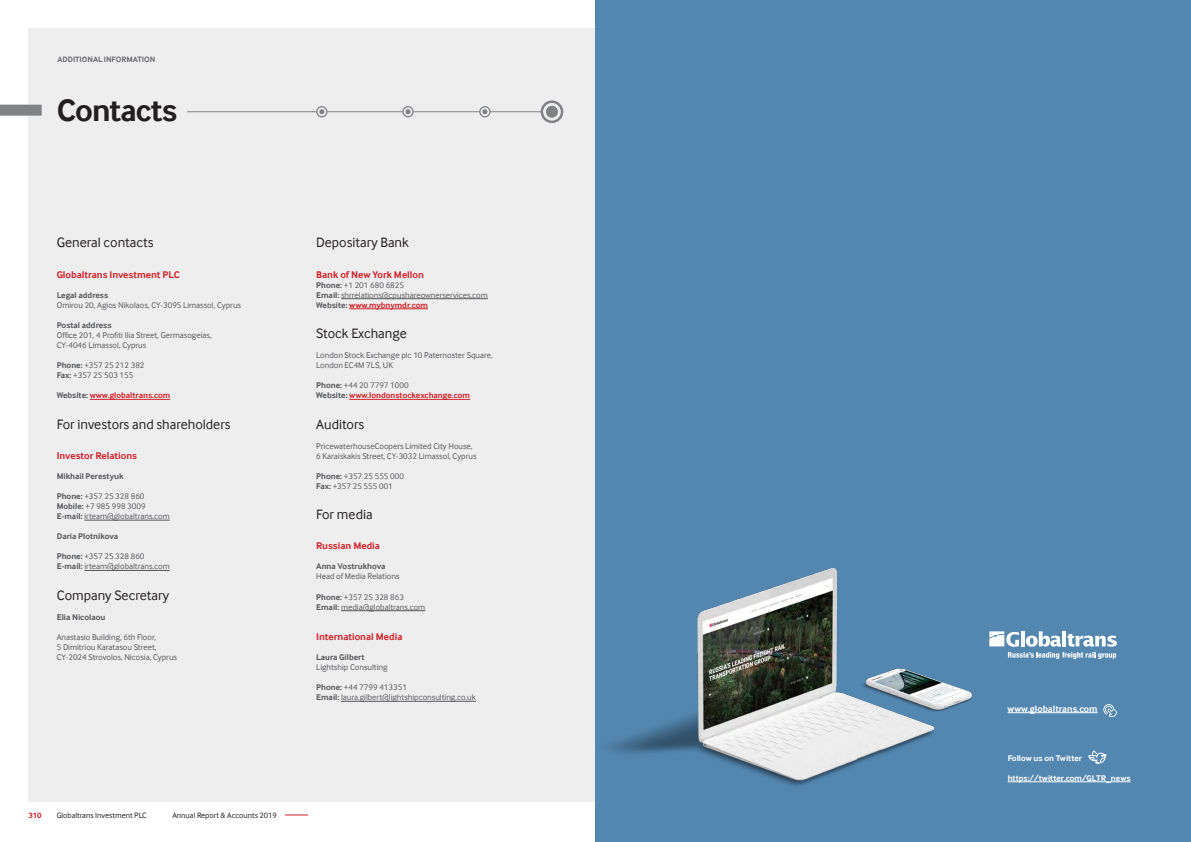
<style>
.page{position:relative;width:1191px;height:842px;background:#fff}
.page>*{position:absolute;margin:0;border:0;box-sizing:border-box;transform-origin:0 0}
.h_01{font:700 32px "Inter Face";letter-spacing:-.03em;color:#231f20}
.t1{font:14px "Inter Face";color:#231f20}
.h_03{font:700 10px "Inter Face";color:#d1232a}
.txt_lc_red_total{font:700 9.5px "Inter Face";color:#fff}
.TXT_01{font:8.5px/10.1px "Inter Face";color:#57585a}
.TXT_01-2{font:700 8.5px/10.1px "Inter Face";color:#d1232a}
.TXT_01-3{font:700 8.5px "Inter Face";color:#fff}
.TXT_01-4{font:700 8.5px "Inter Face";color:#57585a}
.t2{font:8px "Inter Face";color:#231f20}
.t3{font:700 8px "Inter Face";letter-spacing:-.005em;color:#6c6d70}
.t4{font:700 8px "Inter Face";color:#d1232a}
.s1{font-weight:700}
.s2{color:#57585a}
.s3{font-weight:700;color:#d1232a}
.s4{font-weight:400;color:#57585a}
</style>
<div class="page">
<div style="left:28px;top:28px;width:567px;height:774px;background:#eeeeef"></div>
<svg style="left:285px;top:815px;width:23px;height:1px"></svg>
<hr style="left:90px;top:399px;width:80px;height:1px;background:#d1232a">
<hr style="left:84px;top:520px;width:86px;height:1px;background:#57585a">
<hr style="left:84px;top:570px;width:86px;height:1px;background:#57585a">
<hr style="left:187px;top:111px;width:365px;height:1px;background:#808285">
<div style="left:402px;top:106px;width:12px;height:11px;border:2px solid #808285;border-radius:50%"></div>
<div style="left:404px;top:108px;width:7px;height:7px;background:#808285;border-radius:50%"></div>
<div style="left:404px;top:107px;width:8px;height:9px;border:2px solid #eeeeef;border-radius:50%"></div>
<div style="left:479px;top:106px;width:11px;height:11px;border:2px solid #808285;border-radius:50%"></div>
<div style="left:481px;top:108px;width:7px;height:7px;background:#808285;border-radius:50%"></div>
<div style="left:480px;top:107px;width:9px;height:9px;border:2px solid #eeeeef;border-radius:50%"></div>
<div style="left:317px;top:107px;width:10px;height:10px;background:#8b8d90;border-radius:50%"></div>
<div style="left:316px;top:106px;width:11px;height:11px;border:2px solid #808285;border-radius:50%"></div>
<div style="left:318px;top:108px;width:7px;height:7px;background:#808285;border-radius:50%"></div>
<div style="left:317px;top:107px;width:9px;height:9px;border:2px solid #eeeeef;border-radius:50%"></div>
<svg style="left:542px;top:102px;width:20px;height:20px"></svg>
<div style="left:540px;top:100px;width:23px;height:23px;border:3px solid #808285;border-radius:50%"></div>
<div style="left:544px;top:104px;width:15px;height:15px;background:#808285;border-radius:50%"></div>
<div style="left:543px;top:103px;width:17px;height:17px;border:3px solid #eeeeef;border-radius:50%"></div>
<div style="left:0;top:105px;width:42px;height:11px;background:#808285"></div>
<hr style="left:341px;top:299px;width:147px;height:1px;background:#57585a">
<hr style="left:349px;top:309px;width:79px;height:1px;background:#d1232a">
<hr style="left:349px;top:399px;width:121px;height:1px;background:#d1232a">
<hr style="left:341px;top:610px;width:84px;height:1px;background:#57585a">
<hr style="left:341px;top:701px;width:135px;height:1px;background:#57585a">
<div style="left:595px;top:0;width:596px;height:842px;background:#5487b0"></div>
<img style="left:609px;top:567px;width:437px;height:219px">
<svg style="left:989px;top:631px;width:128px;height:28px"></svg>
<hr style="left:1007px;top:712px;width:90px;height:1px;background:#fff">
<svg style="left:1103px;top:704px;width:14px;height:13px"></svg>
<hr style="left:1007px;top:782px;width:123px;height:1px;background:#fff">
<svg style="left:1088px;top:750px;width:19px;height:14px"></svg>
<p class="t3" style="left:57px;top:55px;width:99px">ADDITIONAL INFORMATION</p>
<p class="h_01" style="left:57px;top:92px;width:122px">Contacts</p>
<p class="t1" style="left:57px;top:235px;width:98px">General contacts</p>
<p class="h_03" style="left:57px;top:268px;width:125px">Globaltrans Investment PLC</p>
<p class="TXT_01" style="left:57px;top:290px;width:186px"><span class="s1">Legal address<br></span>Omirou 20, Agios Nikolaos, CY-3095 Limassol, Cyprus</p>
<p class="TXT_01" style="left:57px;top:320px;width:156px"><span class="s1">Postal address<br></span>Office 201, 4 Profiti Ilia Street, Germasogeias,<br>CY-4046 Limassol, Cyprus</p>
<p class="TXT_01" style="left:57px;top:360px;width:89px"><span class="s1">Phone:</span> +357 25 212 382</p>
<p class="TXT_01" style="left:57px;top:370px;width:78px"><span class="s1">Fax:</span> +357 25 503 155</p>
<p class="TXT_01-2" style="left:57px;top:390px;width:115px"><span class="s2">Website:</span> www.globaltrans.com</p>
<p class="t1" style="left:57px;top:416px;width:175px">For investors and shareholders</p>
<p class="h_03" style="left:57px;top:450px;width:82px">Investor Relations</p>
<p class="TXT_01-4" style="left:57px;top:471px;width:68px">Mikhail Perestyuk</p>
<p class="TXT_01" style="left:57px;top:491px;width:115px"><span class="s1">Phone:</span> +357 25 328 860<br><span class="s1">Mobile:</span> +7 985 998 3009<br><span class="s1">E-mail:</span> irteam@globaltrans.com</p>
<p class="TXT_01-4" style="left:57px;top:531px;width:63px">Daria Plotnikova</p>
<p class="TXT_01" style="left:57px;top:551px;width:89px"><span class="s1">Phone:</span> +357 25 328 860</p>
<p class="TXT_01" style="left:57px;top:561px;width:115px"><span class="s1">E-mail:</span> irteam@globaltrans.com</p>
<p class="t1" style="left:57px;top:587px;width:114px">Company Secretary</p>
<p class="TXT_01-4" style="left:57px;top:612px;width:50px">Elia Nicolaou</p>
<p class="TXT_01" style="left:57px;top:632px;width:122px">Anastasio Building, 6th Floor,<br>5 Dimitriou Karatasou Street,<br>CY-2024 Strovolos, Nicosia, Cyprus</p>
<p class="t1" style="left:316px;top:235px;width:94px">Depositary Bank</p>
<p class="h_03" style="left:316px;top:268px;width:109px">Bank of New York Mellon</p>
<p class="TXT_01" style="left:316px;top:280px;width:173px"><span class="s1">Phone:</span> +1 201 680 6825<br><span class="s1">Email:</span> shrrelations@cpushareownerservices.com<br><span class="s1">Website:</span> <span class="s3">www.mybnymdr.com</span></p>
<p class="t1" style="left:316px;top:325px;width:92px">Stock Exchange</p>
<p class="TXT_01" style="left:316px;top:350px;width:178px">London Stock Exchange plc 10 Paternoster Square,<br>London EC4M 7LS, UK</p>
<p class="TXT_01-2" style="left:316px;top:380px;width:155px"><span class="s2">Phone:</span> <span class="s4">+44 20 7797 1000<br></span><span class="s2">Website:</span> www.londonstockexchange.com</p>
<p class="t1" style="left:316px;top:416px;width:50px">Auditors</p>
<p class="TXT_01" style="left:316px;top:441px;width:162px">PricewaterhouseCoopers Limited City House,<br>6 Karaiskakis Street, CY-3032 Limassol, Cyprus</p>
<p class="TXT_01" style="left:316px;top:471px;width:89px"><span class="s1">Phone:</span> +357 25 555 000<br><span class="s1">Fax:</span> +357 25 555 001</p>
<p class="t1" style="left:316px;top:506px;width:58px">For media</p>
<p class="h_03" style="left:316px;top:540px;width:65px">Russian Media</p>
<p class="TXT_01" style="left:316px;top:561px;width:85px"><span class="s1">Anna Vostrukhova<br></span>Head of Media Relations</p>
<p class="TXT_01" style="left:316px;top:592px;width:111px"><span class="s1">Phone:</span> +357 25 328 863<br><span class="s1">Email:</span> media@globaltrans.com</p>
<p class="h_03" style="left:316px;top:631px;width:88px">International Media</p>
<p class="TXT_01" style="left:316px;top:652px;width:73px"><span class="s1">Laura Gilbert<br></span>Lightship Consulting</p>
<p class="TXT_01" style="left:316px;top:682px;width:161px"><span class="s1">Phone:</span> +44 7799 413351<br><span class="s1">Email:</span> laura.gilbert@lightshipconsulting.co.uk</p>
<p class="t4" style="left:28px;top:810px;width:14px">310</p>
<p class="t2" style="left:57px;top:810px;width:92px">Globaltrans Investment PLC</p>
<p class="t2" style="left:172px;top:810px;width:106px">Annual Report &amp; Accounts 2019</p>
<p class="txt_lc_red_total" style="left:1007px;top:703px;width:91px">www.globaltrans.com</p>
<p class="TXT_01-3" style="left:1007px;top:753px;width:76px">Follow us on Twitter</p>
<p class="TXT_01-3" style="left:1007px;top:773px;width:124px">https://twitter.com/GLTR_news</p>
</div>
